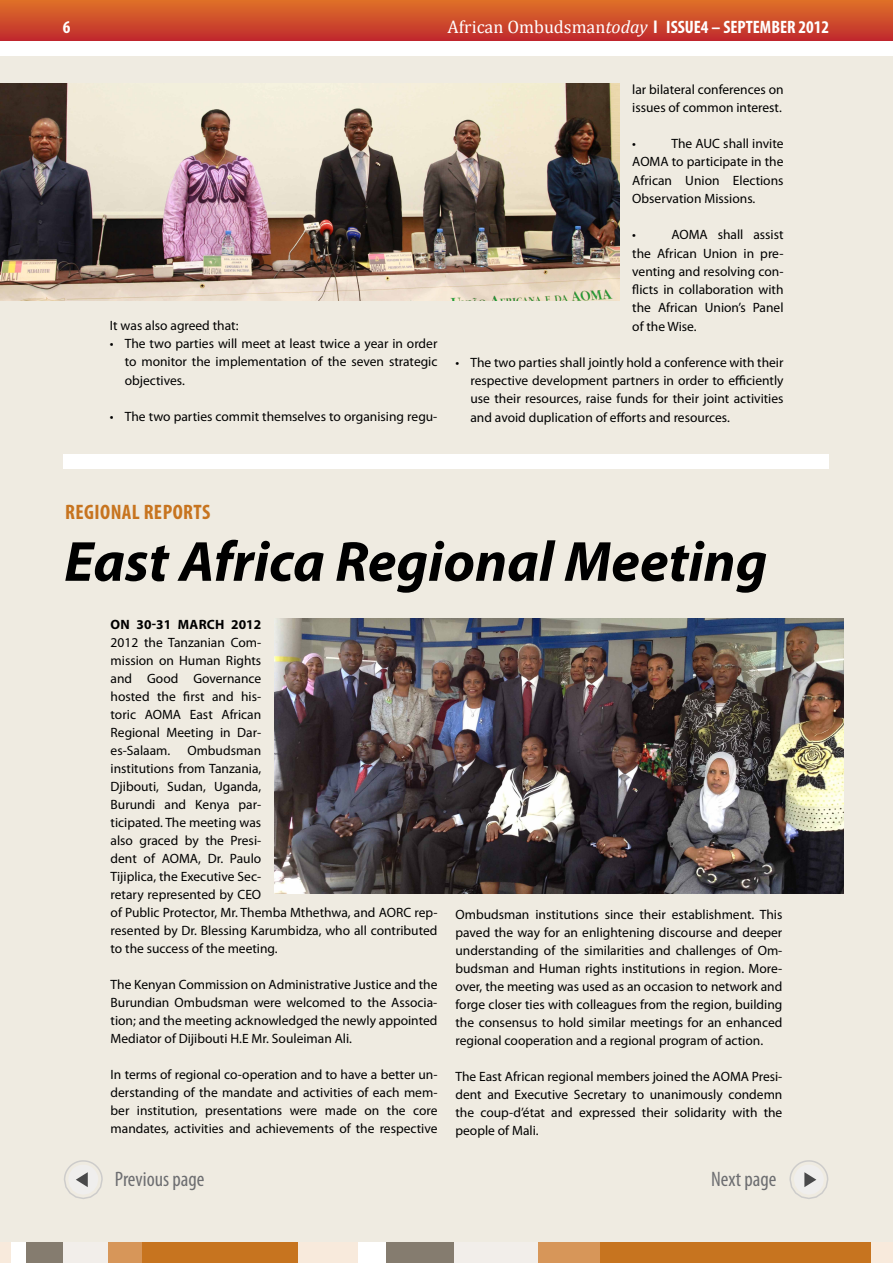
<style>
.page{position:relative;width:893px;height:1263px;background:#fff}
.page>*{position:absolute;margin:0;border:0;box-sizing:border-box;transform-origin:0 0}
.t1{font:italic 700 57px "Myriad Pro";color:#000}
.t2{font:condensed 21px "Myriad Pro";color:#6d6e71}
.t3{font:700 condensed 21px "Myriad Pro";letter-spacing:.02em;color:#c7741f}
.t4{font:700 condensed 18px "Myriad Pro";color:#fff}
.t5{font:13.5px/18px "Myriad Pro";color:#000;text-align:justify}
.t6{font:700 13.5px "Myriad Pro";color:#000}
.s1{font-family:"Cambria";font-weight:400;font-stretch:normal}
.s2{font-family:"Cambria";font-weight:400;font-style:italic;font-stretch:normal}
</style>
<div class="page">
<div style="left:0;top:18px;width:893px;height:1227px;background:#efebe1"></div>
<div style="left:0;top:0;width:893px;height:42px;background:linear-gradient(to bottom,#df7228,#bf282e)"></div>
<svg style="left:789px;top:1160px;width:40px;height:39px"></svg>
<svg style="left:64px;top:1160px;width:39px;height:39px"></svg>
<div style="left:0;top:1243px;width:309px;height:20px;background:#f8eadc"></div>
<div style="left:11px;top:1243px;width:298px;height:20px;background:#fff"></div>
<div style="left:26px;top:1243px;width:283px;height:20px;background:#857c6f"></div>
<div style="left:63px;top:1243px;width:246px;height:20px;background:#f2eeea"></div>
<div style="left:108px;top:1243px;width:201px;height:20px;background:#d79659"></div>
<div style="left:142px;top:1243px;width:167px;height:20px;background:#c7741f"></div>
<div style="left:298px;top:1243px;width:595px;height:20px;background:#f8eadc"></div>
<div style="left:358px;top:1243px;width:535px;height:20px;background:#fff"></div>
<div style="left:386px;top:1243px;width:507px;height:20px;background:#857c6f"></div>
<div style="left:455px;top:1243px;width:438px;height:20px;background:#f2eeea"></div>
<div style="left:538px;top:1243px;width:355px;height:20px;background:#d79659"></div>
<div style="left:601px;top:1243px;width:292px;height:20px;background:#c7741f"></div>
<div style="left:867px;top:0;width:26px;height:42px;background:linear-gradient(to bottom,#df7228,#bf282e)"></div>
<div style="left:872px;top:1243px;width:21px;height:20px;background:#f8eadc"></div>
<div style="left:0;top:41px;width:893px;height:15px;background:#fff"></div>
<div style="left:63px;top:454px;width:765px;height:15px;background:#fff"></div>
<img style="left:274px;top:619px;width:569px;height:274px">
<img style="left:0;top:83px;width:619px;height:217px">
<h3 class="t4" style="left:63px;top:16px;width:9px">6</h3>
<h3 class="t4" style="left:448px;top:16px;width:383px"><span class="s1">African Ombudsman</span><span class="s2">today</span> L ISSUE4 – SEPTEMBER 2012</h3>
<p class="t5" style="left:110px;top:316px;width:130px">It was also agreed that:</p>
<p class="t5" style="left:125px;top:334px;width:314px;text-indent:-15px">• The two parties will meet at least twice a year in order to monitor the implementation of the seven strategic objectives.</p>
<p class="t5" style="left:110px;top:407px;width:329px">• The two parties commit themselves to organising regu-</p>
<p class="t5" style="left:632px;top:80px;width:153px">lar bilateral conferences on issues of common interest.</p>
<p class="t5" style="left:632px;top:134px;width:5px">•</p>
<p class="t5" style="left:632px;top:134px;width:153px;text-indent:39px">The AUC shall invite AOMA to participate in the African Union Elections Observation Missions.</p>
<p class="t5" style="left:632px;top:226px;width:5px">•</p>
<p class="t5" style="left:632px;top:226px;width:153px;text-indent:39px">AOMA shall assist the African Union in pre&shy;venting and resolving con&shy;flicts in collaboration with the African Union’s Panel of the Wise.</p>
<p class="t5" style="left:470px;top:353px;width:315px;text-indent:-15px">• The two parties shall jointly hold a conference with their respective development partners in order to efficiently use their resources, raise funds for their joint activities and avoid duplication of efforts and resources.</p>
<h2 class="t3" style="left:65px;top:499px;width:128px">REGIONAL REPORTS</h2>
<h1 class="t1" style="left:64px;top:524px;width:705px">East Africa Regional Meeting</h1>
<p class="t6" style="left:111px;top:616px;width:152px">ON 30-31 MARCH 2012</p>
<p class="t5" style="left:111px;top:633px;width:152px">2012 the Tanzanian Com&shy;mission on Human Rights and Good Governance hosted the first and his&shy;toric AOMA East African Regional Meeting in Dar&shy;es-Salaam.</p>
<p class="t5" style="left:111px;top:741px;width:328px;text-align:left;text-indent:77px">Ombudsman<br>institutions from Tanzania,<br>Djibouti, Sudan, Uganda,<br>Burundi and Kenya par-<br>ticipated. The meeting was<br>also graced by the Presi-<br>dent of AOMA, Dr. Paulo<br>Tijiplica, the Executive Sec-<br>retary represented by CEO<br>of Public Protector, Mr. Themba Mthethwa, and AORC rep&shy;resented by Dr. Blessing Karumbidza, who all contributed to the success of the meeting.</p>
<p class="t5" style="left:111px;top:975px;width:328px">The Kenyan Commission on Administrative Justice and the Burundian Ombudsman were welcomed to the Associa&shy;tion; and the meeting acknowledged the newly appointed Mediator of Dijibouti H.E Mr. Souleiman Ali.</p>
<p class="t5" style="left:111px;top:1065px;width:328px">In terms of regional co-operation and to have a better un&shy;derstanding of the mandate and activities of each mem&shy;ber institution, presentations were made on the core mandates, activities and achievements of the respective</p>
<p class="t5" style="left:455px;top:905px;width:328px">Ombudsman institutions since their establishment. This paved the way for an enlightening discourse and deeper understanding of the similarities and challenges of Om&shy;budsman and Human rights institutions in region. More&shy;over, the meeting was used as an occasion to network and forge closer ties with colleagues from the region, building the consensus to hold similar meetings for an enhanced regional cooperation and a regional program of action.</p>
<p class="t5" style="left:455px;top:1067px;width:328px">The East African regional members joined the AOMA Presi&shy;dent and Executive Secretary to unanimously condemn the coup-d’état and expressed their solidarity with the people of Mali.</p>
<h2 class="t2" style="left:115px;top:1166px;width:91px">Previous page</h2>
<h2 class="t2" style="left:711px;top:1166px;width:67px">Next page</h2>
</div>
